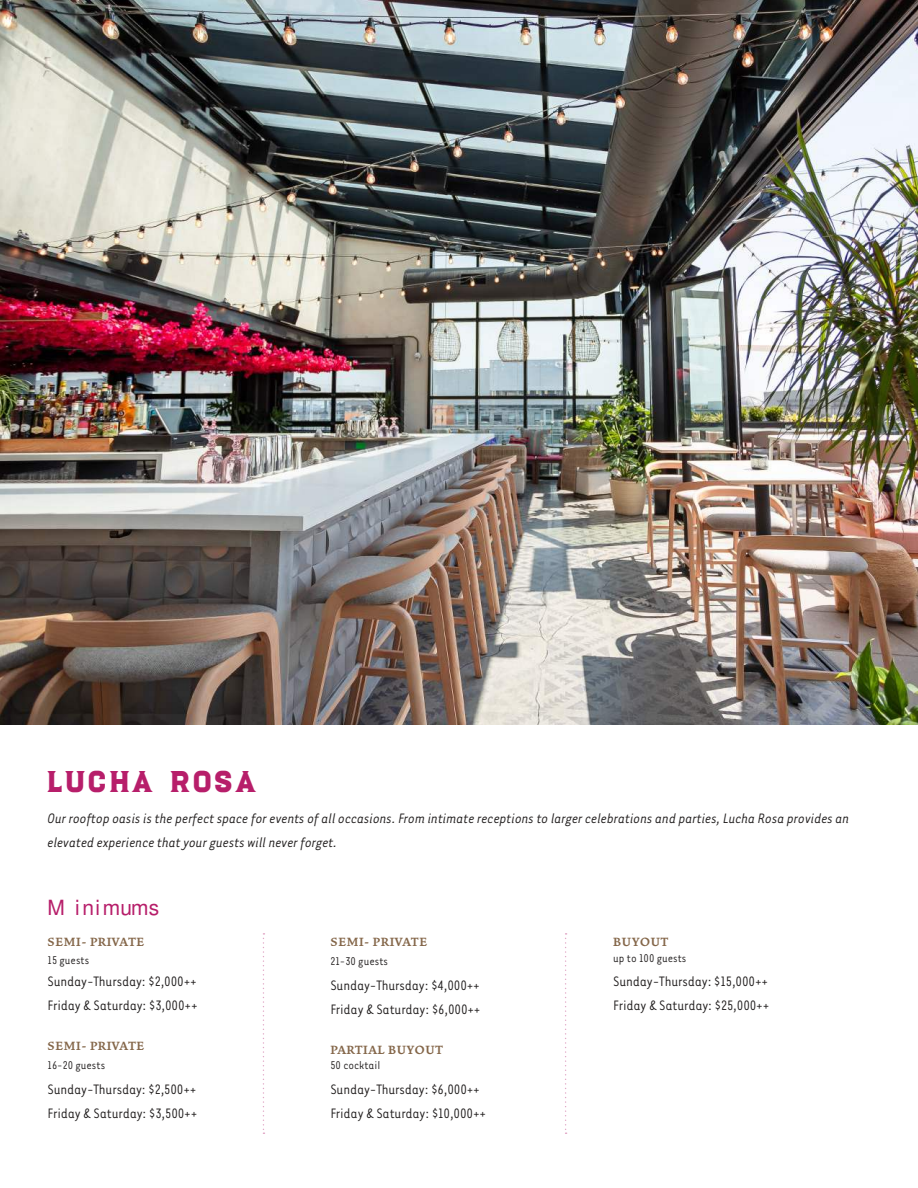
<style>
.page{position:relative;width:918px;height:1188px;background:#fff}
.page>*{position:absolute;margin:0;border:0;box-sizing:border-box;transform-origin:0 0}
.t1{font:30px "Luchador";letter-spacing:.08em;color:#b71e6a}
.t2{font:21px "Luminaire Script";letter-spacing:.04em;color:#b71e6a}
.t3{font:15.75px/24px "Tarzana Nar OT";letter-spacing:-.01em;color:#221f1f}
.t4{font:italic 15.75px/24px "Tarzana Nar OT";letter-spacing:-.01em;color:#221f1f}
.t5{font:700 15px "Vendetta OT";letter-spacing:.05em;color:#846649}
.t6{font:12.9px "Tarzana Nar OT";color:#221f1f}
</style>
<div class="page">
<img style="left:1px;top:1px;width:916px;height:724px">
<svg style="left:263px;top:933px;width:1px;height:201px"></svg>
<svg style="left:565px;top:933px;width:2px;height:201px"></svg>
<h1 class="t1" style="left:48px;top:768px;width:210px">LUCHA ROSA</h1>
<p class="t4" style="left:48px;top:807px;width:804px">Our rooftop oasis is the perfect space for events of all occasions. From intimate receptions to larger celebrations and parties, Lucha Rosa provides an elevated experience that your guests will never forget.</p>
<h2 class="t2" style="left:48px;top:899px;width:113px">M inimums</h2>
<p class="t5" style="left:48px;top:932px;width:98px">SEMI- PRIVATE</p>
<p class="t6" style="left:48px;top:954px;width:43px">15 guests</p>
<p class="t3" style="left:48px;top:969px;width:152px">Sunday-Thursday: $2,000++<br>Friday &amp; Saturday: $3,000++</p>
<p class="t5" style="left:48px;top:1036px;width:98px">SEMI- PRIVATE</p>
<p class="t6" style="left:48px;top:1060px;width:59px">16-20 guests</p>
<p class="t3" style="left:48px;top:1078px;width:151px">Sunday-Thursday: $2,500++<br>Friday &amp; Saturday: $3,500++</p>
<p class="t5" style="left:330px;top:932px;width:98px">SEMI- PRIVATE</p>
<p class="t6" style="left:330px;top:956px;width:59px">21-30 guests</p>
<p class="t3" style="left:330px;top:974px;width:152px">Sunday-Thursday: $4,000++<br>Friday &amp; Saturday: $6,000++</p>
<p class="t5" style="left:330px;top:1040px;width:114px">PARTIAL BUYOUT</p>
<p class="t6" style="left:330px;top:1060px;width:51px">50 cocktail</p>
<p class="t3" style="left:330px;top:1078px;width:157px">Sunday-Thursday: $6,000++<br>Friday &amp; Saturday: $10,000++</p>
<p class="t5" style="left:613px;top:932px;width:56px">BUYOUT</p>
<p class="t6" style="left:613px;top:952px;width:75px">up to 100 guests</p>
<p class="t3" style="left:613px;top:970px;width:158px">Sunday-Thursday: $15,000++<br>Friday &amp; Saturday: $25,000++</p>
</div>
